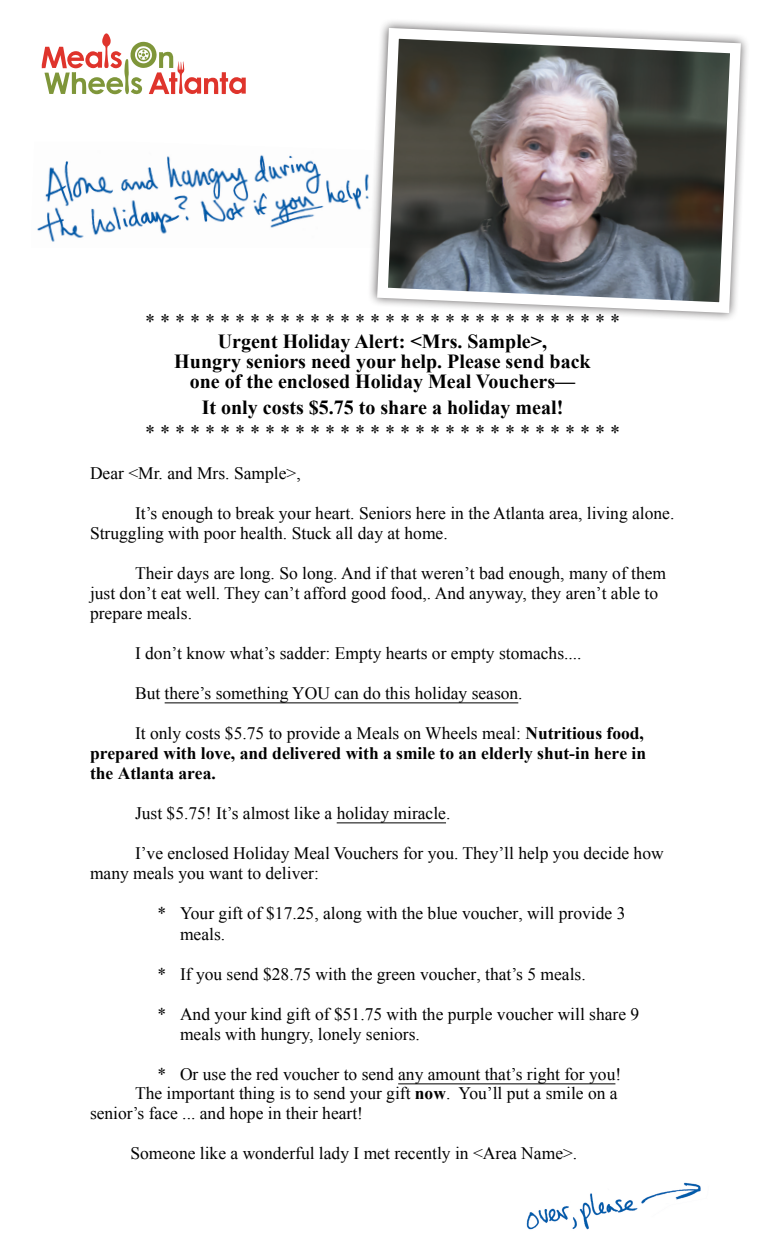
<style>
.page{position:relative;width:765px;height:1260px;background:#fff}
.page>*{position:absolute;margin:0;border:0;box-sizing:border-box;transform-origin:0 0}
.Copy_Package_Standar{font:700 20px/20px "Times New Roman";color:#000;text-align:center}
.Copy_Package_Standar-2{font:20px "Times New Roman";color:#000}
.t1{font:17.5px/20px "Times New Roman";color:#000}
.t2{font:700 17.5px/20px "Times New Roman";color:#000}
.s1{font-weight:400}
.s2{font-weight:700}
</style>
<div class="page">
<svg style="left:42px;top:33px;width:204px;height:62px"></svg>
<img style="left:37px;top:155px;width:331px;height:87px">
<img style="left:526px;top:1182px;width:175px;height:48px">
<svg style="left:372px;top:23px;width:374px;height:295px"></svg>
<hr style="left:165px;top:702px;width:353px;height:1px;background:#000">
<hr style="left:337px;top:822px;width:109px;height:1px;background:#000">
<hr style="left:398px;top:1083px;width:217px;height:1px;background:#000">
<p class="Copy_Package_Standar-2" style="left:145px;top:308px;width:476px">* * * * * * * * * * * * * * * * * * * * * * * * * * * * * * * *</p>
<p class="Copy_Package_Standar" style="left:174px;top:331px;width:418px">Urgent Holiday Alert: &lt;Mrs. Sample&gt;,<br>Hungry seniors need your help. Please send back</p>
<p class="Copy_Package_Standar" style="left:190px;top:368px;width:387px;line-height:25.6px">one of the enclosed Holiday Meal Vouchers—<br>It only costs $5.75 to share a holiday meal!</p>
<p class="Copy_Package_Standar-2" style="left:145px;top:419px;width:476px">* * * * * * * * * * * * * * * * * * * * * * * * * * * * * * * *</p>
<p class="t1" style="left:90px;top:463px;width:212px">Dear &lt;Mr. and Mrs. Sample&gt;,</p>
<p class="t1" style="left:90px;top:503px;width:586px;text-indent:45px">It’s enough to break your heart. Seniors here in the Atlanta area, living alone.<br>Struggling with poor health. Stuck all day at home.</p>
<p class="t1" style="left:90px;top:563px;width:578px;text-indent:45px">Their days are long. So long. And if that weren’t bad enough, many of them just don’t eat well. They can’t afford good food,. And anyway, they aren’t able to prepare meals.</p>
<p class="t1" style="left:135px;top:643px;width:448px">I don’t know what’s sadder: Empty hearts or empty stomachs....</p>
<p class="t1" style="left:135px;top:683px;width:389px">But there’s something YOU can do this holiday season.</p>
<p class="t2" style="left:90px;top:723px;width:558px;text-indent:45px"><span class="s1">It only costs $5.75 to provide a Meals on Wheels meal:</span> Nutritious food, prepared with love, and delivered with a smile to an elderly shut-in here in the Atlanta area.</p>
<p class="t1" style="left:135px;top:803px;width:317px">Just $5.75! It’s almost like a holiday miracle.</p>
<p class="t1" style="left:90px;top:843px;width:575px;text-indent:45px">I’ve enclosed Holiday Meal Vouchers for you. They’ll help you decide how many meals you want to deliver:</p>
<p class="t1" style="left:180px;top:903px;width:447px;line-height:21px;text-indent:-22px">* Your gift of $17.25, along with the blue voucher, will provide 3 meals.</p>
<p class="t1" style="left:158px;top:964px;width:430px">* If you send $28.75 with the green voucher, that’s 5 meals.</p>
<p class="t1" style="left:180px;top:1004px;width:461px;text-indent:-22px">* And your kind gift of $51.75 with the purple voucher will share 9 meals with hungry, lonely seniors.</p>
<p class="t1" style="left:158px;top:1064px;width:465px">* Or use the red voucher to send any amount that’s right for you!</p>
<p class="t1" style="left:90px;top:1083px;width:529px;text-indent:45px">The important thing is to send your gift <span class="s2">now</span>. You’ll put a smile on a senior’s face ... and hope in their heart!</p>
<p class="t1" style="left:130px;top:1143px;width:448px">Someone like a wonderful lady I met recently in &lt;Area Name&gt;.</p>
</div>
